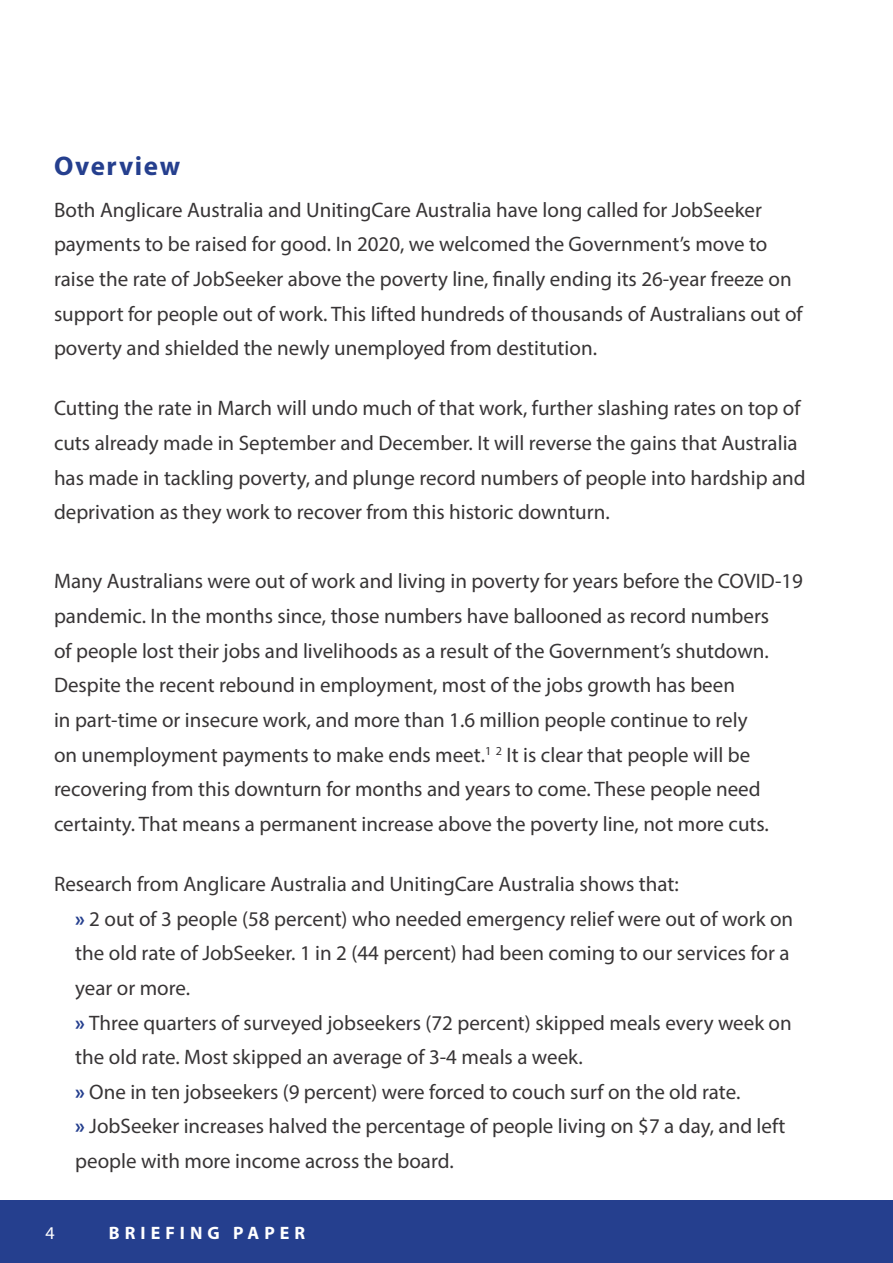
<style>
.page{position:relative;width:893px;height:1263px;background:#fff}
.page>*{position:absolute;margin:0;border:0;box-sizing:border-box;transform-origin:0 0}
.Chapter_Heading{font:700 27px "Myriad Pro";letter-spacing:.06em;color:#253f8e}
.t1{font:21px/34.7px "Myriad Pro";color:#383536}
.t2{font:700 18px "Myriad Pro";letter-spacing:.28em;color:#fff}
.t3{font:18px "Myriad Pro";color:#fff}
.s1{font-weight:700;color:#253f8e}
</style>
<div class="page">
<div style="left:0;top:1200px;width:892px;height:63px;background:#253f8e"></div>
<p class="Chapter_Heading" style="left:54px;top:148px;width:128px">Overview</p>
<p class="t1" style="left:54px;top:192px;width:750px">Both Anglicare Australia and UnitingCare Australia have long called for JobSeeker payments to be raised for good. In 2020, we welcomed the Government’s move to raise the rate of JobSeeker above the poverty line, finally ending its 26-year freeze on support for people out of work. This lifted hundreds of thousands of Australians out of poverty and shielded the newly unemployed from destitution.</p>
<p class="t1" style="left:54px;top:390px;width:753px">Cutting the rate in March will undo much of that work, further slashing rates on top of cuts already made in September and December. It will reverse the gains that Australia has made in tackling poverty, and plunge record numbers of people into hardship and deprivation as they work to recover from this historic downturn.</p>
<p class="t1" style="left:54px;top:564px;width:750px">Many Australians were out of work and living in poverty for years before the COVID-19 pandemic. In the months since, those numbers have ballooned as record numbers<br>of people lost their jobs and livelihoods as a result of the Government’s shutdown.<br>Despite the recent rebound in employment, most of the jobs growth has been<br>in part-time or insecure work, and more than 1.6 million people continue to rely<br>on unemployment payments to make ends meet.<sup>1</sup> <sup>2</sup> It is clear that people will be recovering from this downturn for months and years to come. These people need certainty. That means a permanent increase above the poverty line, not more cuts.</p>
<p class="t1" style="left:54px;top:866px;width:626px">Research from Anglicare Australia and UnitingCare Australia shows that:</p>
<p class="t1" style="left:75px;top:901px;width:719px"><span class="s1">»</span> 2 out of 3 people (58 percent) who needed emergency relief were out of work on the old rate of JobSeeker. 1 in 2 (44 percent) had been coming to our services for a year or more.</p>
<p class="t1" style="left:75px;top:1005px;width:718px"><span class="s1">»</span> Three quarters of surveyed jobseekers (72 percent) skipped meals every week on the old rate. Most skipped an average of 3-4 meals a week.</p>
<p class="t1" style="left:75px;top:1074px;width:667px"><span class="s1">»</span> One in ten jobseekers (9 percent) were forced to couch surf on the old rate.</p>
<p class="t1" style="left:75px;top:1109px;width:712px"><span class="s1">»</span> JobSeeker increases halved the percentage of people living on $7 a day, and left people with more income across the board.</p>
<p class="t3" style="left:45px;top:1222px;width:11px">4</p>
<p class="t2" style="left:109px;top:1221px;width:198px">BRIEFING PAPER</p>
</div>
